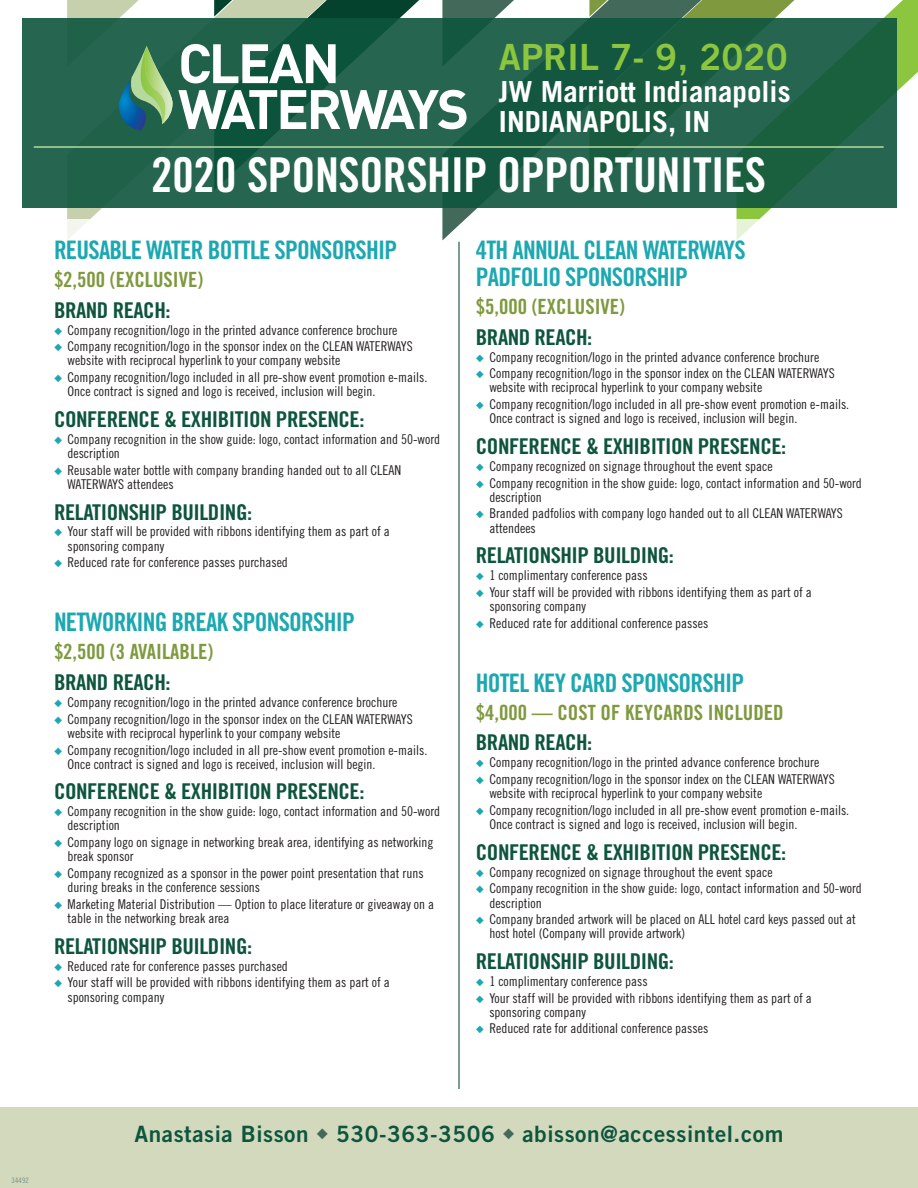
<style>
.page{position:relative;width:918px;height:1188px;background:#fff}
.page>*{position:absolute;margin:0;border:0;box-sizing:border-box;transform-origin:0 0}
.t1{font:48px "Trade Gothic LT Std Bd Cn 20";letter-spacing:-.01em;color:#fff}
.t2{font:36.15px "Trade Gothic LT Std Bd 2";color:#8bc63e}
.t3{font:700 28.95px/30px "Trade Gothic LT";color:#fff}
.t4{font:25.5px/27px "Trade Gothic LT Std Bd Cn 20";letter-spacing:-.03em;color:#1ca8b1}
.t5{font:22.5px "Trade Gothic LT Std Bd 2";letter-spacing:.025em;color:#0e553e}
.t6{font:21.75px "Trade Gothic LT Std Bd Cn 20";letter-spacing:-.02em;color:#0e553e;scale:1.06 1}
.t7{font:21px "Trade Gothic LT Std Bd Cn 20";color:#7f993f}
.t8{font:13.5px/14.2px "Trade Gothic LT Std Cn 18";color:#231f20}
.t9{font:7.5px "Trade Gothic LT Std Cn 18";letter-spacing:.025em;color:#738d80}
.s1{color:#1ca8b1}
.s2{color:#43695b}
</style>
<div class="page">
<div style="left:22px;top:18px;width:875px;height:189px;background:#266651"></div>
<svg style="left:67px;top:0;width:851px;height:240px"></svg>
<img style="left:139px;top:46px;width:5px;height:78px">
<img style="left:144px;top:46px;width:29px;height:78px">
<div style="left:0;top:1107px;width:918px;height:81px;background:#d2d9bc"></div>
<hr style="left:34px;top:146px;width:850px;height:2px;background:#b6da9d">
<div style="left:34px;top:219px;width:402px;height:35px;background:#fff"></div>
<div style="left:476px;top:219px;width:402px;height:35px;background:#fff"></div>
<hr style="left:458px;top:242px;width:2px;height:847px;background:#0e553e">
<h2 class="t2" style="left:499px;top:35px;width:290px">APRIL 7- 9, 2020</h2>
<h3 class="t3" style="left:499px;top:76px;width:293px">JW Marriott Indianapolis<br>INDIANAPOLIS, IN</h3>
<h1 class="t1" style="left:151px;top:146px;width:616px">2020 SPONSORSHIP OPPORTUNITIES</h1>
<h3 class="t4" style="left:54px;top:236px;width:345px">REUSABLE WATER BOTTLE SPONSORSHIP</h3>
<h3 class="t7" style="left:54px;top:267px;width:151px">$2,500 (EXCLUSIVE)</h3>
<h3 class="t6" style="left:54px;top:297px;width:111px">BRAND REACH:</h3>
<p class="t8" style="left:54px;top:322px;width:345px"><span class="s1">◆</span> Company recognition/logo in the printed advance conference brochure</p>
<p class="t8" style="left:68px;top:339px;width:347px;text-indent:-13px"><span class="s1">◆</span> Company recognition/logo in the sponsor index on the CLEAN WATERWAYS website with reciprocal hyperlink to your company website</p>
<p class="t8" style="left:68px;top:370px;width:361px;text-indent:-13px"><span class="s1">◆</span> Company recognition/logo included in all pre-show event promotion e-mails.<br>Once contract is signed and logo is received, inclusion will begin.</p>
<h3 class="t6" style="left:54px;top:406px;width:294px">CONFERENCE &amp; EXHIBITION PRESENCE:</h3>
<p class="t8" style="left:68px;top:432px;width:374px;text-indent:-13px"><span class="s1">◆</span> Company recognition in the show guide: logo, contact information and 50-word description</p>
<p class="t8" style="left:68px;top:463px;width:335px;text-indent:-13px"><span class="s1">◆</span> Reusable water bottle with company branding handed out to all CLEAN<br>WATERWAYS attendees</p>
<h3 class="t6" style="left:54px;top:499px;width:189px">RELATIONSHIP BUILDING:</h3>
<p class="t8" style="left:68px;top:524px;width:324px;text-indent:-13px"><span class="s1">◆</span> Your staff will be provided with ribbons identifying them as part of a sponsoring company</p>
<p class="t8" style="left:54px;top:555px;width:235px"><span class="s1">◆</span> Reduced rate for conference passes purchased</p>
<h3 class="t4" style="left:54px;top:609px;width:302px">NETWORKING BREAK SPONSORSHIP</h3>
<h3 class="t7" style="left:54px;top:639px;width:161px">$2,500 (3 AVAILABLE)</h3>
<h3 class="t6" style="left:54px;top:669px;width:111px">BRAND REACH:</h3>
<p class="t8" style="left:54px;top:695px;width:345px"><span class="s1">◆</span> Company recognition/logo in the printed advance conference brochure</p>
<p class="t8" style="left:68px;top:712px;width:347px;text-indent:-13px"><span class="s1">◆</span> Company recognition/logo in the sponsor index on the CLEAN WATERWAYS website with reciprocal hyperlink to your company website</p>
<p class="t8" style="left:68px;top:742px;width:361px;text-indent:-13px"><span class="s1">◆</span> Company recognition/logo included in all pre-show event promotion e-mails.<br>Once contract is signed and logo is received, inclusion will begin.</p>
<h3 class="t6" style="left:54px;top:778px;width:294px">CONFERENCE &amp; EXHIBITION PRESENCE:</h3>
<p class="t8" style="left:68px;top:804px;width:374px;text-indent:-13px"><span class="s1">◆</span> Company recognition in the show guide: logo, contact information and 50-word description</p>
<p class="t8" style="left:68px;top:835px;width:367px;text-indent:-13px"><span class="s1">◆</span> Company logo on signage in networking break area, identifying as networking break sponsor</p>
<p class="t8" style="left:68px;top:866px;width:358px;text-indent:-13px"><span class="s1">◆</span> Company recognized as a sponsor in the power point presentation that runs during breaks in the conference sessions</p>
<p class="t8" style="left:68px;top:897px;width:368px;text-indent:-13px"><span class="s1">◆</span> Marketing Material Distribution — Option to place literature or giveaway on a table in the networking break area</p>
<h3 class="t6" style="left:54px;top:933px;width:189px">RELATIONSHIP BUILDING:</h3>
<p class="t8" style="left:54px;top:959px;width:235px"><span class="s1">◆</span> Reduced rate for conference passes purchased</p>
<p class="t8" style="left:68px;top:975px;width:324px;text-indent:-13px"><span class="s1">◆</span> Your staff will be provided with ribbons identifying them as part of a sponsoring company</p>
<h3 class="t4" style="left:476px;top:236px;width:271px">4TH ANNUAL CLEAN WATERWAYS<br>PADFOLIO SPONSORSHIP</h3>
<h3 class="t7" style="left:476px;top:294px;width:151px">$5,000 (EXCLUSIVE)</h3>
<h3 class="t6" style="left:476px;top:324px;width:111px">BRAND REACH:</h3>
<p class="t8" style="left:476px;top:349px;width:345px"><span class="s1">◆</span> Company recognition/logo in the printed advance conference brochure</p>
<p class="t8" style="left:489px;top:366px;width:347px;text-indent:-13px"><span class="s1">◆</span> Company recognition/logo in the sponsor index on the CLEAN WATERWAYS website with reciprocal hyperlink to your company website</p>
<p class="t8" style="left:489px;top:397px;width:361px;text-indent:-13px"><span class="s1">◆</span> Company recognition/logo included in all pre-show event promotion e-mails.<br>Once contract is signed and logo is received, inclusion will begin.</p>
<h3 class="t6" style="left:476px;top:433px;width:294px">CONFERENCE &amp; EXHIBITION PRESENCE:</h3>
<p class="t8" style="left:476px;top:459px;width:298px"><span class="s1">◆</span> Company recognized on signage throughout the event space</p>
<p class="t8" style="left:489px;top:475px;width:374px;text-indent:-13px"><span class="s1">◆</span> Company recognition in the show guide: logo, contact information and 50-word description</p>
<p class="t8" style="left:489px;top:506px;width:355px;text-indent:-13px"><span class="s1">◆</span> Branded padfolios with company logo handed out to all CLEAN WATERWAYS attendees</p>
<h3 class="t6" style="left:476px;top:542px;width:189px">RELATIONSHIP BUILDING:</h3>
<p class="t8" style="left:476px;top:568px;width:173px"><span class="s1">◆</span> 1 complimentary conference pass</p>
<p class="t8" style="left:489px;top:585px;width:324px;text-indent:-13px"><span class="s1">◆</span> Your staff will be provided with ribbons identifying them as part of a sponsoring company</p>
<p class="t8" style="left:476px;top:616px;width:234px"><span class="s1">◆</span> Reduced rate for additional conference passes</p>
<h3 class="t4" style="left:476px;top:669px;width:270px">HOTEL KEY CARD SPONSORSHIP</h3>
<h3 class="t7" style="left:476px;top:699px;width:309px">$4,000 — COST OF KEYCARDS INCLUDED</h3>
<h3 class="t6" style="left:476px;top:729px;width:111px">BRAND REACH:</h3>
<p class="t8" style="left:476px;top:755px;width:345px"><span class="s1">◆</span> Company recognition/logo in the printed advance conference brochure</p>
<p class="t8" style="left:489px;top:772px;width:347px;text-indent:-13px"><span class="s1">◆</span> Company recognition/logo in the sponsor index on the CLEAN WATERWAYS website with reciprocal hyperlink to your company website</p>
<p class="t8" style="left:489px;top:803px;width:361px;text-indent:-13px"><span class="s1">◆</span> Company recognition/logo included in all pre-show event promotion e-mails.<br>Once contract is signed and logo is received, inclusion will begin.</p>
<h3 class="t6" style="left:476px;top:839px;width:294px">CONFERENCE &amp; EXHIBITION PRESENCE:</h3>
<p class="t8" style="left:476px;top:864px;width:298px"><span class="s1">◆</span> Company recognized on signage throughout the event space</p>
<p class="t8" style="left:489px;top:881px;width:374px;text-indent:-13px"><span class="s1">◆</span> Company recognition in the show guide: logo, contact information and 50-word description</p>
<p class="t8" style="left:489px;top:912px;width:368px;text-indent:-13px"><span class="s1">◆</span> Company branded artwork will be placed on ALL hotel card keys passed out at host hotel (Company will provide artwork)</p>
<h3 class="t6" style="left:476px;top:948px;width:189px">RELATIONSHIP BUILDING:</h3>
<p class="t8" style="left:476px;top:974px;width:173px"><span class="s1">◆</span> 1 complimentary conference pass</p>
<p class="t8" style="left:489px;top:990px;width:324px;text-indent:-13px"><span class="s1">◆</span> Your staff will be provided with ribbons identifying them as part of a sponsoring company</p>
<p class="t8" style="left:476px;top:1021px;width:234px"><span class="s1">◆</span> Reduced rate for additional conference passes</p>
<p class="t9" style="left:12px;top:1175px;width:19px">34492</p>
<h3 class="t5" style="left:135px;top:1120px;width:650px">Anastasia Bisson <span class="s2">◆</span> 530-363-3506 <span class="s2">◆</span> abisson@accessintel.com</h3>
</div>
